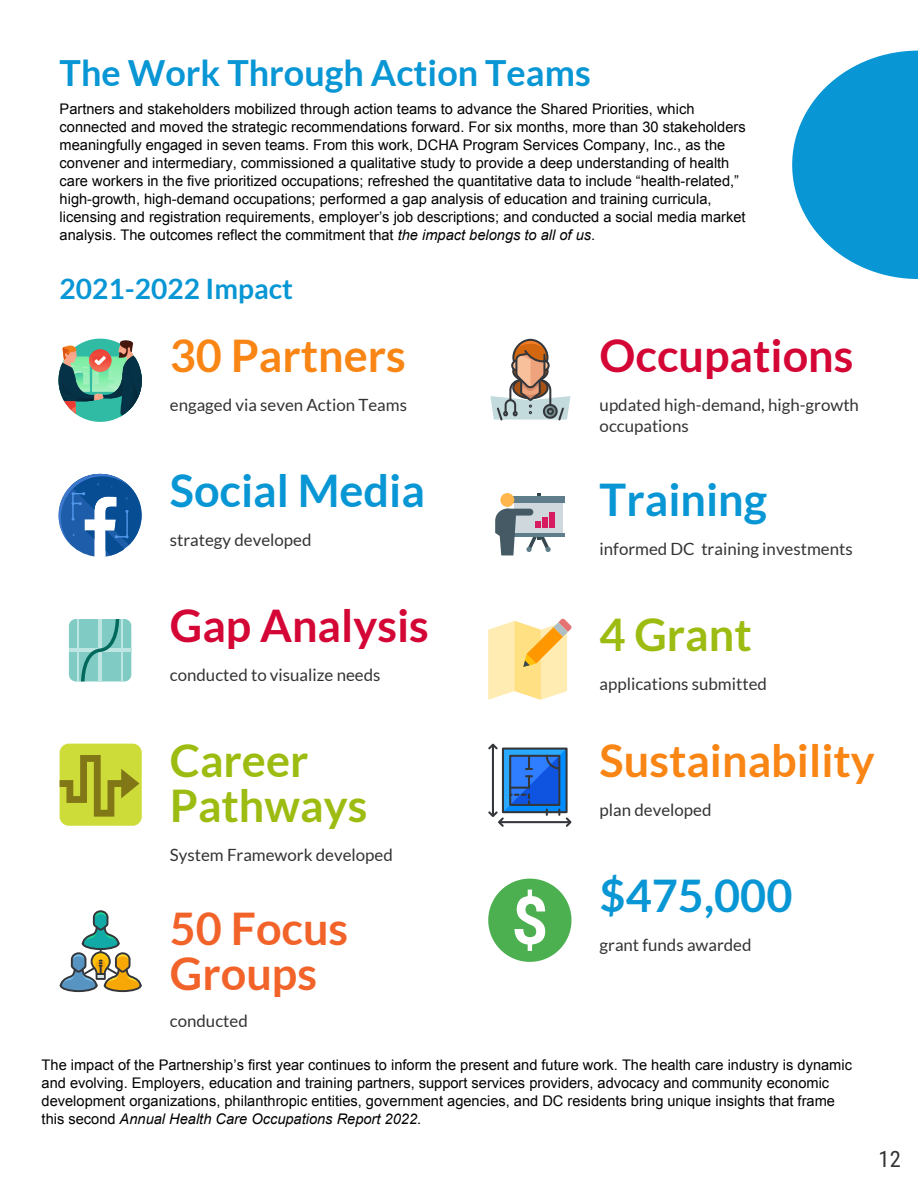
<style>
.page{position:relative;width:918px;height:1188px;background:#fff}
.page>*{position:absolute;margin:0;border:0;box-sizing:border-box;transform-origin:0 0}
.t1{font:700 45px "Lato";color:#0896d4}
.t2{font:700 45px "Lato";color:#f98514}
.t3{font:700 45px "Lato";color:#d40636}
.t4{font:700 45px/45px "Lato";color:#9cbc11}
.t5{font:700 45px/45px "Lato";color:#f2632a}
.t6{font:700 36px "Lato";color:#0896d4}
.t7{font:700 28.2px "Lato";color:#0896d4}
.t8{font:22.5px "Roboto Condensed";color:#333}
.t9{font:16.8px/21.3px "Lato";color:#333}
.t10{font:14.7px/18px "Arial";color:#000}
.s1{font-style:italic}
</style>
<div class="page">
<svg style="left:792px;top:51px;width:126px;height:228px"></svg>
<svg style="left:58px;top:339px;width:84px;height:83px"></svg>
<svg style="left:58px;top:474px;width:84px;height:83px"></svg>
<div style="left:69px;top:619px;width:62px;height:62px;background:#80cbc4;border-radius:7px"></div>
<hr style="left:69px;top:649px;width:62px;height:3px;background:#bee5e1">
<hr style="left:78px;top:619px;width:1px;height:62px;background:#bee5e1">
<hr style="left:121px;top:619px;width:2px;height:62px;background:#bee5e1">
<svg style="left:79px;top:619px;width:42px;height:63px"></svg>
<div style="left:60px;top:744px;width:82px;height:82px;background:#cddc39;border-radius:9px"></div>
<svg style="left:60px;top:755px;width:79px;height:62px"></svg>
<svg style="left:60px;top:910px;width:82px;height:82px"></svg>
<svg style="left:513px;top:340px;width:34px;height:33px"></svg>
<div style="left:513px;top:344px;width:34px;height:29px;background:#d3670f;border-radius:50%"></div>
<div style="left:512px;top:339px;width:37px;height:35px;border:2px solid #33363a;border-radius:50%"></div>
<svg style="left:490px;top:346px;width:80px;height:75px"></svg>
<hr style="left:537px;top:493px;width:3px;height:47px;background:#37474f">
<div style="left:514px;top:498px;width:49px;height:37px;background:#cfd8dc"></div>
<div style="left:513px;top:496px;width:52px;height:7px;background:#607d8b"></div>
<hr style="left:513px;top:533px;width:52px;height:3px;background:#607d8b">
<div style="left:500px;top:493px;width:14px;height:14px;background:#ffb74d;border-radius:50%"></div>
<div style="left:504px;top:509px;width:29px;height:7px;background:#455a64;border-radius:3px"></div>
<svg style="left:495px;top:509px;width:21px;height:46px"></svg>
<div style="left:549px;top:512px;width:5px;height:16px;background:#d81b60"></div>
<div style="left:542px;top:517px;width:5px;height:11px;background:#d81b60"></div>
<svg style="left:524px;top:521px;width:29px;height:31px"></svg>
<svg style="left:488px;top:618px;width:84px;height:82px"></svg>
<svg style="left:488px;top:744px;width:84px;height:83px"></svg>
<hr style="left:500px;top:821px;width:69px;height:2px;background:#33363a">
<svg style="left:488px;top:879px;width:84px;height:83px"></svg>
<h2 class="t6" style="left:60px;top:52px;width:533px">The Work Through Action Teams</h2>
<p class="t10" style="left:60px;top:100px;width:688px">Partners and stakeholders mobilized through action teams to advance the Shared Priorities, which connected and moved the strategic recommendations forward. For six months, more than 30 stakeholders meaningfully engaged in seven teams. From this work, DCHA Program Services Company, Inc., as the convener and intermediary, commissioned a qualitative study to provide a deep understanding of health care workers in the five prioritized occupations; refreshed the quantitative data to include “health-related,” high-growth, high-demand occupations; performed a gap analysis of education and training curricula, licensing and registration requirements, employer’s job descriptions; and conducted a social media market analysis. The outcomes reflect the commitment that <span class="s1">the impact belongs to all of us</span>.</p>
<h3 class="t7" style="left:60px;top:273px;width:235px">2021-2022 Impact</h3>
<h1 class="t2" style="left:170px;top:330px;width:238px">30 Partners</h1>
<p class="t9" style="left:170px;top:394px;width:239px">engaged via seven Action Teams</p>
<h1 class="t1" style="left:170px;top:465px;width:257px">Social Media</h1>
<p class="t9" style="left:170px;top:529px;width:143px">strategy developed</p>
<h1 class="t3" style="left:170px;top:600px;width:261px">Gap Analysis</h1>
<p class="t9" style="left:170px;top:664px;width:212px">conducted to visualize needs</p>
<h1 class="t4" style="left:170px;top:738px;width:199px">Career<br>Pathways</h1>
<p class="t9" style="left:170px;top:844px;width:225px">System Framework developed</p>
<h1 class="t5" style="left:170px;top:905px;width:180px">50 Focus<br>Groups</h1>
<p class="t9" style="left:170px;top:1010px;width:79px">conducted</p>
<h1 class="t3" style="left:600px;top:330px;width:255px">Occupations</h1>
<p class="t9" style="left:600px;top:394px;width:261px">updated high-demand, high-growth occupations</p>
<h1 class="t1" style="left:600px;top:474px;width:169px">Training</h1>
<p class="t9" style="left:600px;top:538px;width:255px">informed DC training investments</p>
<h1 class="t4" style="left:600px;top:612px;width:154px">4 Grant</h1>
<p class="t9" style="left:600px;top:673px;width:169px">applications submitted</p>
<h1 class="t2" style="left:600px;top:735px;width:277px">Sustainability</h1>
<p class="t9" style="left:600px;top:799px;width:113px">plan developed</p>
<h1 class="t1" style="left:600px;top:870px;width:194px">$475,000</h1>
<p class="t9" style="left:600px;top:934px;width:153px">grant funds awarded</p>
<p class="t10" style="left:42px;top:1056px;width:812px">The impact of the Partnership’s first year continues to inform the present and future work. The health care industry is dynamic and evolving. Employers, education and training partners, support services providers, advocacy and community economic development organizations, philanthropic entities, government agencies, and DC residents bring unique insights that frame this second <span class="s1">Annual Health Care Occupations Report 2022</span>.</p>
<h3 class="t8" style="left:879px;top:1143px;width:24px">12</h3>
</div>
